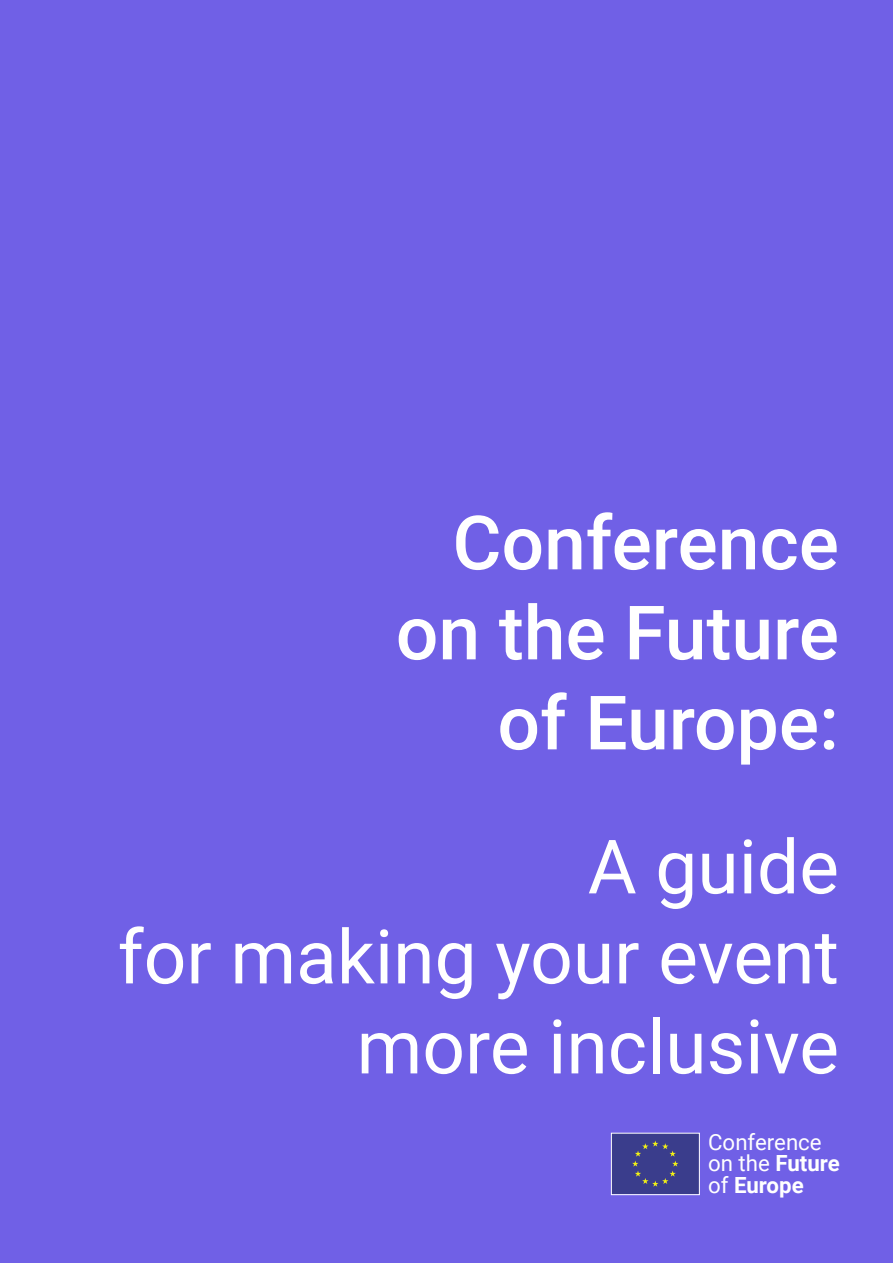
<style>
.page{position:relative;width:893px;height:1263px;background:#7060e6}
.page>*{position:absolute;margin:0;border:0;box-sizing:border-box;transform-origin:0 0}
.t1{font:75px/90px "Roboto";color:#fff;text-align:right}
.t2{font:500 75px/90px "Roboto";color:#fff;text-align:right}
.t3{font:22.2px/21.3px "Roboto";color:#fff}
.s1{font-weight:700}
</style>
<div class="page">
<div style="left:611px;top:1134px;width:88px;height:60px;background:#3a3d8c"></div>
<svg style="left:632px;top:1141px;width:46px;height:46px"></svg>
<div style="left:611px;top:1133px;width:89px;height:62px;border:1px solid #fff"></div>
<p class="t2" style="left:396px;top:495px;width:445px">Conference on the Future of Europe:</p>
<p class="t1" style="left:118px;top:819px;width:723px">A guide<br>for making your event more inclusive</p>
<p class="t3" style="left:708px;top:1130px;width:133px">Conference on the <span class="s1">Future </span>of <span class="s1">Europe</span></p>
</div>
